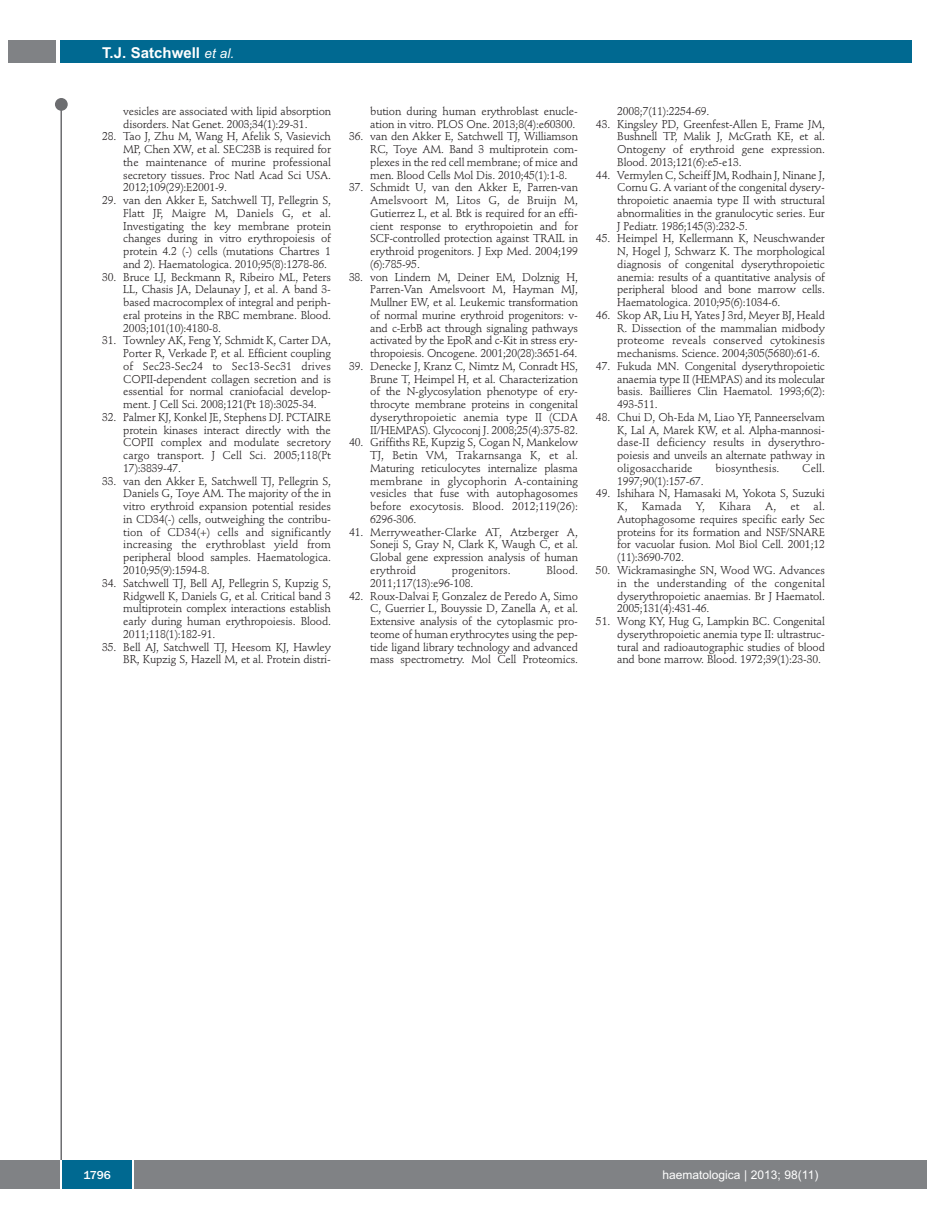
<style>
.page{position:relative;width:927px;height:1225px;background:#fff}
.page>*{position:absolute;margin:0;border:0;box-sizing:border-box;transform-origin:0 0}
.t1{font:700 15px "Arial";color:#fff}
.t2{font:12px "Arial";color:#fff}
.t3{font:500 12px "Franklin Gothic";color:#fff}
.t4{font:11.25px/12.8px "Stempel Schneidler";letter-spacing:-.015em;color:#231f20;text-align:justify}
.t5{font:11.25px "Stempel Schneidler";letter-spacing:.005em;color:#231f20}
.s1{font-weight:400;font-style:italic;font-size:13.5px}
</style>
<div class="page">
<div style="left:909px;top:1160px;width:18px;height:28px;background:#808285"></div>
<div style="left:55px;top:98px;width:13px;height:13px;background:#6c6d70;border-radius:50%"></div>
<hr style="left:60px;top:101px;width:2px;height:1061px;background:#6c6d70">
<div style="left:60px;top:40px;width:852px;height:22px;background:#006991"></div>
<div style="left:9px;top:40px;width:47px;height:22px;background:#808285"></div>
<div style="left:0;top:1160px;width:911px;height:28px;background:#808285"></div>
<div style="left:62px;top:1160px;width:71px;height:28px;background:#006991"></div>
<hr style="left:60px;top:1160px;width:2px;height:28px;background:#fff">
<svg style="left:133px;top:1160px;width:1px;height:28px"></svg>
<h1 class="t1" style="left:102px;top:44px;width:134px">T.J. Satchwell <span class="s1">et al.</span></h1>
<p class="t4" style="left:123px;top:106px;width:209px">vesicles are associated with lipid absorption disorders. Nat Genet. 2003;34(1):29-31.</p>
<p class="t4" style="left:123px;top:131px;width:209px;text-indent:-21px">28. Tao J, Zhu M, Wang H, Afelik S, Vasievich MP, Chen XW, et al. SEC23B is required for the maintenance of murine professional secretory tissues. Proc Natl Acad Sci USA.<br>2012;109(29):E2001-9.</p>
<p class="t4" style="left:123px;top:195px;width:209px;text-indent:-21px">29. van den Akker E, Satchwell TJ, Pellegrin S, Flatt JF, Maigre M, Daniels G, et al.<br>Investigating the key membrane protein changes during in vitro erythropoiesis of protein 4.2 (-) cells (mutations Chartres 1 and 2). Haematologica. 2010;95(8):1278-86.</p>
<p class="t4" style="left:123px;top:271px;width:209px;text-indent:-21px">30. Bruce LJ, Beckmann R, Ribeiro ML, Peters LL, Chasis JA, Delaunay J, et al. A band 3- based macrocomplex of integral and periph&shy;eral proteins in the RBC membrane. Blood.<br>2003;101(10):4180-8.</p>
<p class="t4" style="left:123px;top:335px;width:209px;text-indent:-21px">31. Townley AK, Feng Y, Schmidt K, Carter DA, Porter R, Verkade P, et al. Efficient coupling of Sec23-Sec24 to Sec13-Sec31 drives COPII-dependent collagen secretion and is essential for normal craniofacial develop&shy;ment. J Cell Sci. 2008;121(Pt 18):3025-34.</p>
<p class="t4" style="left:123px;top:412px;width:209px;text-indent:-21px">32. Palmer KJ, Konkel JE, Stephens DJ. PCTAIRE protein kinases interact directly with the COPII complex and modulate secretory cargo transport. J Cell Sci. 2005;118(Pt 17):3839-47.</p>
<p class="t4" style="left:123px;top:475px;width:209px;text-indent:-21px">33. van den Akker E, Satchwell TJ, Pellegrin S, Daniels G, Toye AM. The majority of the in vitro erythroid expansion potential resides in CD34(-) cells, outweighing the contribu&shy;tion of CD34(+) cells and significantly increasing the erythroblast yield from peripheral blood samples. Haematologica.<br>2010;95(9):1594-8.</p>
<p class="t4" style="left:123px;top:577px;width:209px;text-indent:-21px">34. Satchwell TJ, Bell AJ, Pellegrin S, Kupzig S, Ridgwell K, Daniels G, et al. Critical band 3 multiprotein complex interactions establish early during human erythropoiesis. Blood.<br>2011;118(1):182-91.</p>
<p class="t4" style="left:102px;top:641px;width:230px;text-align:right">35. Bell AJ, Satchwell TJ, Heesom KJ, Hawley<br>BR, Kupzig S, Hazell M, et al. Protein distri-</p>
<p class="t4" style="left:370px;top:106px;width:209px">bution during human erythroblast enucle&shy;ation in vitro. PLOS One. 2013;8(4):e60300.</p>
<p class="t4" style="left:370px;top:131px;width:209px;text-indent:-21px">36. van den Akker E, Satchwell TJ, Williamson RC, Toye AM. Band 3 multiprotein com&shy;plexes in the red cell membrane; of mice and men. Blood Cells Mol Dis. 2010;45(1):1-8.</p>
<p class="t4" style="left:370px;top:182px;width:209px;text-indent:-21px">37. Schmidt U, van den Akker E, Parren-van Amelsvoort M, Litos G, de Bruijn M, Gutierrez L, et al. Btk is required for an effi&shy;cient response to erythropoietin and for SCF-controlled protection against TRAIL in erythroid progenitors. J Exp Med. 2004;199 (6):785-95.</p>
<p class="t4" style="left:370px;top:271px;width:209px;text-indent:-21px">38. von Lindern M, Deiner EM, Dolznig H, Parren-Van Amelsvoort M, Hayman MJ, Mullner EW, et al. Leukemic transformation of normal murine erythroid progenitors: v&shy;and c-ErbB act through signaling pathways activated by the EpoR and c-Kit in stress ery&shy;thropoiesis. Oncogene. 2001;20(28):3651-64.</p>
<p class="t4" style="left:370px;top:361px;width:209px;text-indent:-21px">39. Denecke J, Kranz C, Nimtz M, Conradt HS, Brune T, Heimpel H, et al. Characterization of the N-glycosylation phenotype of ery&shy;throcyte membrane proteins in congenital dyserythropoietic anemia type II (CDA II/HEMPAS). Glycoconj J. 2008;25(4):375-82.</p>
<p class="t4" style="left:370px;top:437px;width:209px;text-indent:-21px">40. Griffiths RE, Kupzig S, Cogan N, Mankelow TJ, Betin VM, Trakarnsanga K, et al.<br>Maturing reticulocytes internalize plasma membrane in glycophorin A-containing vesicles that fuse with autophagosomes before exocytosis. Blood. 2012;119(26):<br>6296-306.</p>
<p class="t4" style="left:370px;top:526px;width:209px;text-indent:-21px">41. Merryweather-Clarke AT, Atzberger A, Soneji S, Gray N, Clark K, Waugh C, et al.<br>Global gene expression analysis of human erythroid</p>
<p class="t5" style="left:452px;top:565px;width:60px">progenitors.</p>
<p class="t4" style="left:546px;top:565px;width:33px">Blood.</p>
<p class="t4" style="left:370px;top:577px;width:105px">2011;117(13):e96-108.</p>
<p class="t4" style="left:370px;top:590px;width:209px;text-indent:-21px">42. Roux-Dalvai F, Gonzalez de Peredo A, Simo C, Guerrier L, Bouyssie D, Zanella A, et al.<br>Extensive analysis of the cytoplasmic pro&shy;teome of human erythrocytes using the pep&shy;tide ligand library technology and advanced mass spectrometry. Mol Cell Proteomics.</p>
<p class="t4" style="left:617px;top:106px;width:94px">2008;7(11):2254-69.</p>
<p class="t4" style="left:617px;top:118px;width:209px;text-indent:-21px">43. Kingsley PD, Greenfest-Allen E, Frame JM, Bushnell TP, Malik J, McGrath KE, et al.<br>Ontogeny of erythroid gene expression.<br>Blood. 2013;121(6):e5-e13.</p>
<p class="t4" style="left:617px;top:169px;width:209px;text-indent:-21px">44. Vermylen C, Scheiff JM, Rodhain J, Ninane J, Cornu G. A variant of the congenital dysery&shy;thropoietic anaemia type II with structural abnormalities in the granulocytic series. Eur J Pediatr. 1986;145(3):232-5.</p>
<p class="t4" style="left:617px;top:233px;width:209px;text-indent:-21px">45. Heimpel H, Kellermann K, Neuschwander N, Hogel J, Schwarz K. The morphological diagnosis of congenital dyserythropoietic anemia: results of a quantitative analysis of peripheral blood and bone marrow cells.<br>Haematologica. 2010;95(6):1034-6.</p>
<p class="t4" style="left:617px;top:310px;width:209px;text-indent:-21px">46. Skop AR, Liu H, Yates J 3rd, Meyer BJ, Heald R. Dissection of the mammalian midbody proteome reveals conserved cytokinesis mechanisms. Science. 2004;305(5680):61-6.</p>
<p class="t4" style="left:617px;top:361px;width:209px;text-indent:-21px">47. Fukuda MN. Congenital dyserythropoietic anaemia type II (HEMPAS) and its molecular basis. Baillieres Clin Haematol. 1993;6(2):<br>493-511.</p>
<p class="t4" style="left:617px;top:412px;width:209px;text-indent:-21px">48. Chui D, Oh-Eda M, Liao YF, Panneerselvam K, Lal A, Marek KW, et al. Alpha-mannosi&shy;dase-II deficiency results in dyserythro&shy;poiesis and unveils an alternate pathway in oligosaccharide</p>
<p class="t5" style="left:715px;top:463px;width:66px">biosynthesis.</p>
<p class="t4" style="left:802px;top:463px;width:24px">Cell.</p>
<p class="t4" style="left:617px;top:475px;width:88px">1997;90(1):157-67.</p>
<p class="t4" style="left:617px;top:488px;width:209px;text-indent:-21px">49. Ishihara N, Hamasaki M, Yokota S, Suzuki K, Kamada Y, Kihara A, et al.<br>Autophagosome requires specific early Sec proteins for its formation and NSF/SNARE for vacuolar fusion. Mol Biol Cell. 2001;12 (11):3690-702.</p>
<p class="t4" style="left:617px;top:565px;width:209px;text-indent:-21px">50. Wickramasinghe SN, Wood WG. Advances in the understanding of the congenital dyserythropoietic anaemias. Br J Haematol.<br>2005;131(4):431-46.</p>
<p class="t4" style="left:617px;top:616px;width:209px;text-indent:-21px">51. Wong KY, Hug G, Lampkin BC. Congenital dyserythropoietic anemia type II: ultrastruc&shy;tural and radioautographic studies of blood and bone marrow. Blood. 1972;39(1):23-30.</p>
<p class="t3" style="left:84px;top:1167px;width:29px">1796</p>
<p class="t2" style="left:662px;top:1167px;width:157px">haematologica | 2013; 98(11)</p>
</div>
